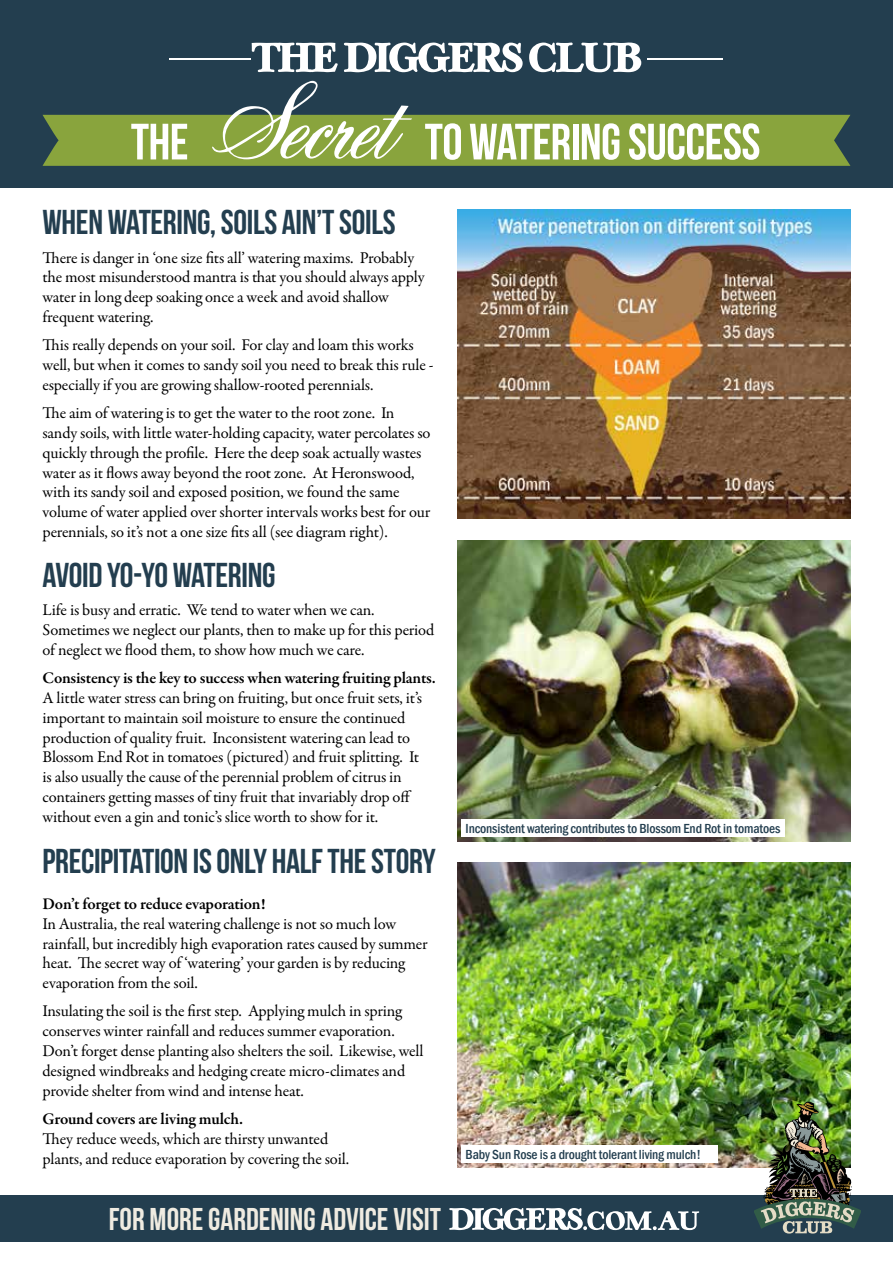
<style>
.page{position:relative;width:893px;height:1263px;background:#fff}
.page>*{position:absolute;margin:0;border:0;box-sizing:border-box;transform-origin:0 0}
.t1{font:51px "Bebas Neue";letter-spacing:-.01em;color:#fff}
.t2{font:34.5px "Bebas Neue";letter-spacing:-.01em;color:#233e4f}
.t3{font:31.5px "Bebas Neue";color:#efebe1}
.t4{font:16.5px/19.8px "Garamond Premr Pro";letter-spacing:-.015em;color:#000}
.t5{font:600 16.5px "Garamond Premr Pro";letter-spacing:-.015em;color:#000}
.t6{font:500 condensed 13.5px "Franklin Gothic";letter-spacing:-.01em;color:#233e4f}
</style>
<div class="page">
<div style="left:0;top:0;width:893px;height:187px;background:#233e4f"></div>
<hr style="left:170px;top:59px;width:81px;height:1px;background:#fff">
<hr style="left:648px;top:59px;width:75px;height:1px;background:#fff">
<svg style="left:252px;top:43px;width:86px;height:29px"></svg>
<svg style="left:344px;top:43px;width:179px;height:29px"></svg>
<svg style="left:529px;top:43px;width:112px;height:29px"></svg>
<svg style="left:43px;top:81px;width:807px;height:85px"></svg>
<div style="left:0;top:1195px;width:893px;height:47px;background:#233e4f"></div>
<svg style="left:449px;top:1208px;width:250px;height:22px"></svg>
<img style="left:457px;top:541px;width:393px;height:300px">
<img style="left:457px;top:863px;width:393px;height:304px">
<img style="left:457px;top:209px;width:393px;height:309px">
<div style="left:461px;top:820px;width:323px;height:17px;background:#fff"></div>
<div style="left:461px;top:1145px;width:257px;height:18px;background:#fff"></div>
<img style="left:754px;top:1101px;width:107px;height:132px">
<h1 class="t1" style="left:131px;top:114px;width:59px">THE</h1>
<h1 class="t1" style="left:425px;top:114px;width:337px">TOWATERING SUCCESS</h1>
<h2 class="t2" style="left:43px;top:203px;width:355px">WHEN WATERING, SOILS AIN’T SOILS</h2>
<p class="t4" style="left:43px;top:248px;width:384px">There is danger in ‘one size fits all’ watering maxims. Probably the most misunderstood mantra is that you should always apply water in long deep soaking once a week and avoid shallow frequent watering.</p>
<p class="t4" style="left:43px;top:336px;width:393px">This really depends on your soil. For clay and loam this works well, but when it comes to sandy soil you need to break this rule - especially if you are growing shallow-rooted perennials.</p>
<p class="t4" style="left:43px;top:403px;width:390px">The aim of watering is to get the water to the root zone. In sandy soils, with little water-holding capacity, water percolates so quickly through the profile. Here the deep soak actually wastes water as it flows away beyond the root zone. At Heronswood, with its sandy soil and exposed position, we found the same volume of water applied over shorter intervals works best for our perennials, so it’s not a one size fits all (see diagram right).</p>
<h2 class="t2" style="left:43px;top:556px;width:234px">AVOID YO-YO WATERING</h2>
<p class="t4" style="left:43px;top:600px;width:393px">Life is busy and erratic. We tend to water when we can.<br>Sometimes we neglect our plants, then to make up for this period of neglect we flood them, to show how much we care.</p>
<p class="t5" style="left:43px;top:668px;width:395px">Consistency is the key to success when watering fruiting plants.</p>
<p class="t4" style="left:43px;top:688px;width:381px">A little water stress can bring on fruiting, but once fruit sets, it’s important to maintain soil moisture to ensure the continued production of quality fruit. Inconsistent watering can lead to Blossom End Rot in tomatoes (pictured) and fruit splitting. It is also usually the cause of the perennial problem of citrus in containers getting masses of tiny fruit that invariably drop off without even a gin and tonic’s slice worth to show for it.</p>
<h2 class="t2" style="left:43px;top:843px;width:395px">PRECIPITATION IS ONLY HALF THE STORY</h2>
<p class="t5" style="left:43px;top:894px;width:225px">Don’t forget to reduce evaporation!</p>
<p class="t4" style="left:43px;top:914px;width:387px">In Australia, the real watering challenge is not so much low rainfall, but incredibly high evaporation rates caused by summer heat. The secret way of ‘watering’ your garden is by reducing evaporation from the soil.</p>
<p class="t4" style="left:43px;top:1002px;width:382px">Insulating the soil is the first step. Applying mulch in spring conserves winter rainfall and reduces summer evaporation.<br>Don’t forget dense planting also shelters the soil. Likewise, well designed windbreaks and hedging create micro-climates and provide shelter from wind and intense heat.</p>
<p class="t5" style="left:43px;top:1109px;width:202px">Ground covers are living mulch.</p>
<p class="t4" style="left:43px;top:1129px;width:308px">They reduce weeds, which are thirsty unwanted plants, and reduce evaporation by covering the soil.</p>
<h3 class="t3" style="left:109px;top:1202px;width:334px">FOR MORE GARDENING ADVICE VISIT</h3>
<p class="t6" style="left:466px;top:819px;width:316px">Inconsistent watering contributes to Blossom End Rot in tomatoes</p>
<p class="t6" style="left:466px;top:1145px;width:237px">Baby Sun Rose is a drought tolerant living mulch!</p>
</div>
